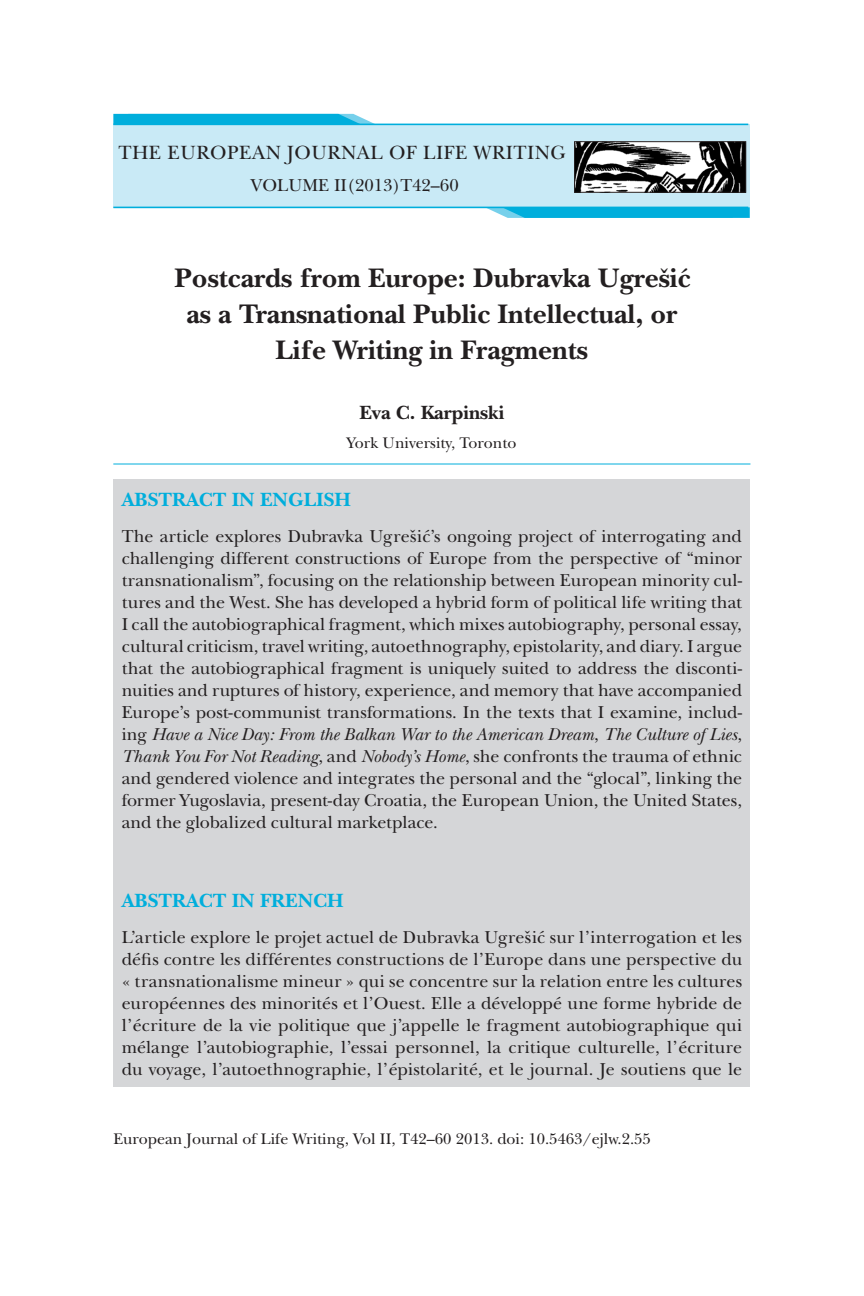
<style>
.page{position:relative;width:864px;height:1296px;background:#fff}
.page>*{position:absolute;margin:0;border:0;box-sizing:border-box;transform-origin:0 0}
.t1{font:700 28px/36px "New Baskerville";color:#231f20;text-align:center}
.t2{font:20px "New Baskerville";letter-spacing:.025em;color:#231f20}
.t3{font:700 20px "New Baskerville";color:#00aedc}
.t4{font:700 20px "New Baskerville";color:#231f20}
.t5{font:700 20px "New Baskerville";letter-spacing:.05em;color:#00aedc}
.t6{font:18px/22px "New Baskerville";letter-spacing:.005em;color:#231f20;text-align:justify}
.t7{font:16px "New Baskerville";color:#231f20}
.s1{font-style:italic}
</style>
<div class="page">
<div style="left:113px;top:124px;width:637px;height:83px;background:#c9eaf6"></div>
<svg style="left:113px;top:114px;width:263px;height:10px;background:#11b3de"></svg>
<svg style="left:485px;top:207px;width:265px;height:11px;background:#14b4de"></svg>
<hr style="left:113px;top:124px;width:635px;height:1px;background:#00aedc">
<hr style="left:113px;top:207px;width:635px;height:1px;background:#00aedc">
<img style="left:576px;top:143px;width:168px;height:48px">
<div style="left:574px;top:141px;width:172px;height:52px;border:1px solid #231f20"></div>
<hr style="left:113px;top:464px;width:637px;height:1px;background:#00aedc">
<div style="left:114px;top:479px;width:636px;height:608px;background:#d5d6d8"></div>
<p class="t2" style="left:118px;top:141px;width:449px">The European Journal of Life Writing</p>
<p class="t6" style="left:251px;top:174px;width:26px">VOLU</p>
<p class="t6" style="left:302px;top:174px;width:158px">ME II (2013)T42–60</p>
<h1 class="t1" style="left:175px;top:260px;width:518px">Postcards from Europe: Dubravka Ugrešic´ as a Transnational Public Intellectual, or<br>Life Writing in Fragments</h1>
<p class="t4" style="left:359px;top:401px;width:146px">Eva C. Karpinski</p>
<p class="t7" style="left:347px;top:434px;width:171px">York University, Toronto</p>
<p class="t3" style="left:122px;top:488px;width:80px">Abstract</p>
<p class="t3" style="left:232px;top:488px;width:121px">in english</p>
<p class="t6" style="left:122px;top:525px;width:622px">The article explores Dubravka Ugresˇic´’s ongoing project of interrogating and challenging different constructions of Europe from the perspective of “minor transnationalism”, focusing on the relationship between European minority cul&shy;tures and the West. She has developed a hybrid form of political life writing that I call the autobiographical fragment, which mixes autobiography, personal essay, cultural criticism, travel writing, autoethnography, epistolarity, and diary. I argue that the autobiographical fragment is uniquely suited to address the disconti&shy;nuities and ruptures of history, experience, and memory that have accompanied Europe’s post-communist transformations. In the texts that I examine, includ&shy;ing <span class="s1">Have a Nice Day: From the Balkan War to the American Dream</span>, <span class="s1">The Culture of Lies</span>, <span class="s1">Thank You For Not Reading</span>, and <span class="s1">Nobody’s Home</span>, she confronts the trauma of ethnic and gendered violence and integrates the personal and the “glocal”, linking the former Yugoslavia, present-day Croatia, the European Union, the United States, and the globalized cultural marketplace.</p>
<p class="t3" style="left:122px;top:889px;width:80px">Abstract</p>
<p class="t5" style="left:232px;top:889px;width:114px">in French</p>
<p class="t6" style="left:122px;top:926px;width:622px">L’article explore le projet actuel de Dubravka Ugresˇic´ sur l’interrogation et les défis contre les différentes constructions de l’Europe dans une perspective du « transnationalisme mineur » qui se concentre sur la relation entre les cultures européennes des minorités et l’Ouest. Elle a développé une forme hybride de l’écriture de la vie politique que j’appelle le fragment autobiographique qui mélange l’autobiographie, l’essai personnel, la critique culturelle, l’écriture du voyage, l’autoethnographie, l’épistolarité, et le journal. Je soutiens que le</p>
<p class="t7" style="left:113px;top:1130px;width:539px">European Journal of Life Writing, Vol II, T42–60 2013. doi: 10.5463/ejlw.2.55</p>
</div>
